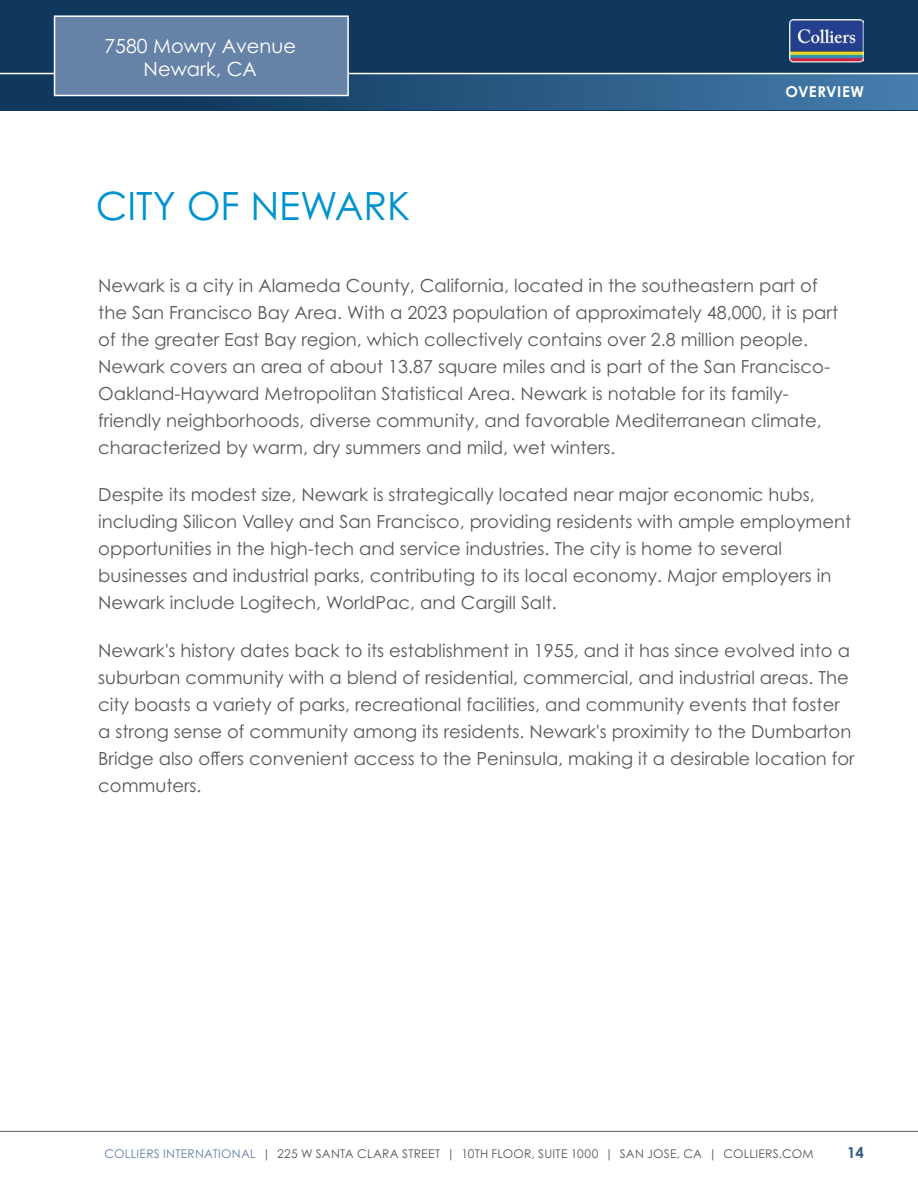
<style>
.page{position:relative;width:918px;height:1188px;background:#fff}
.page>*{position:absolute;margin:0;border:0;box-sizing:border-box;transform-origin:0 0}
.t1{font:39px "Century Gothic Pro";color:#0093d0}
.t2{font:19.5px/23.4px "Century Gothic Pro";color:#fff;text-align:center}
.t3{font:18px/27px "Century Gothic Pro";color:#58595b}
.t4{font:700 15px "Century Gothic Pro";letter-spacing:.03em;color:#fff}
.t5{font:700 15px "Century Gothic Pro";color:#345b88}
.t6{font:12px "Century Gothic Pro";letter-spacing:.02em;color:#58595b}
.s1{color:#6683a7}
</style>
<div class="page">
<div style="left:0;top:0;width:918px;height:110px;background:#0f385c"></div>
<div style="left:0;top:73px;width:918px;height:37px;background:linear-gradient(to right,#062d4f,#447bab)"></div>
<hr style="left:0;top:1131px;width:918px;height:1px;background:#58595b">
<hr style="left:234px;top:73px;width:684px;height:1px;background:#fff">
<hr style="left:0;top:73px;width:55px;height:1px;background:#fff">
<div style="left:54px;top:15px;width:295px;height:81px;background:#6683a7;border:2px solid #fff"></div>
<img style="left:790px;top:20px;width:73px;height:43px">
<p class="t2" style="left:105px;top:34px;width:193px">7580 Mowry Avenue<br>Newark, CA</p>
<h1 class="t1" style="left:96px;top:182px;width:316px">CITY OF NEWARK</h1>
<p class="t4" style="left:785px;top:83px;width:80px">OVERVIEW</p>
<p class="t3" style="left:98px;top:272px;width:741px">Newark is a city in Alameda County, California, located in the southeastern part of the San Francisco Bay Area. With a 2023 population of approximately 48,000, it is part of the greater East Bay region, which collectively contains over 2.8 million people.<br>Newark covers an area of about 13.87 square miles and is part of the San Francisco-Oakland-Hayward Metropolitan Statistical Area. Newark is notable for its family&shy;friendly neighborhoods, diverse community, and favorable Mediterranean climate, characterized by warm, dry summers and mild, wet winters.</p>
<p class="t3" style="left:98px;top:481px;width:755px">Despite its modest size, Newark is strategically located near major economic hubs, including Silicon Valley and San Francisco, providing residents with ample employment opportunities in the high-tech and service industries. The city is home to several businesses and industrial parks, contributing to its local economy. Major employers in Newark include Logitech, WorldPac, and Cargill Salt.</p>
<p class="t3" style="left:98px;top:636px;width:758px">Newark's history dates back to its establishment in 1955, and it has since evolved into a suburban community with a blend of residential, commercial, and industrial areas. The city boasts a variety of parks, recreational facilities, and community events that foster a strong sense of community among its residents. Newark's proximity to the Dumbarton Bridge also offers convenient access to the Peninsula, making it a desirable location for commuters.</p>
<p class="t6" style="left:105px;top:1146px;width:710px"><span class="s1">COLLIERS INTERNATIONAL</span> | 225 W SANTA CLARA STREET | 10TH FLOOR, SUITE 1000 | SAN JOSE, CA | COLLIERS.COM</p>
<p class="t5" style="left:847px;top:1143px;width:18px">14</p>
</div>
